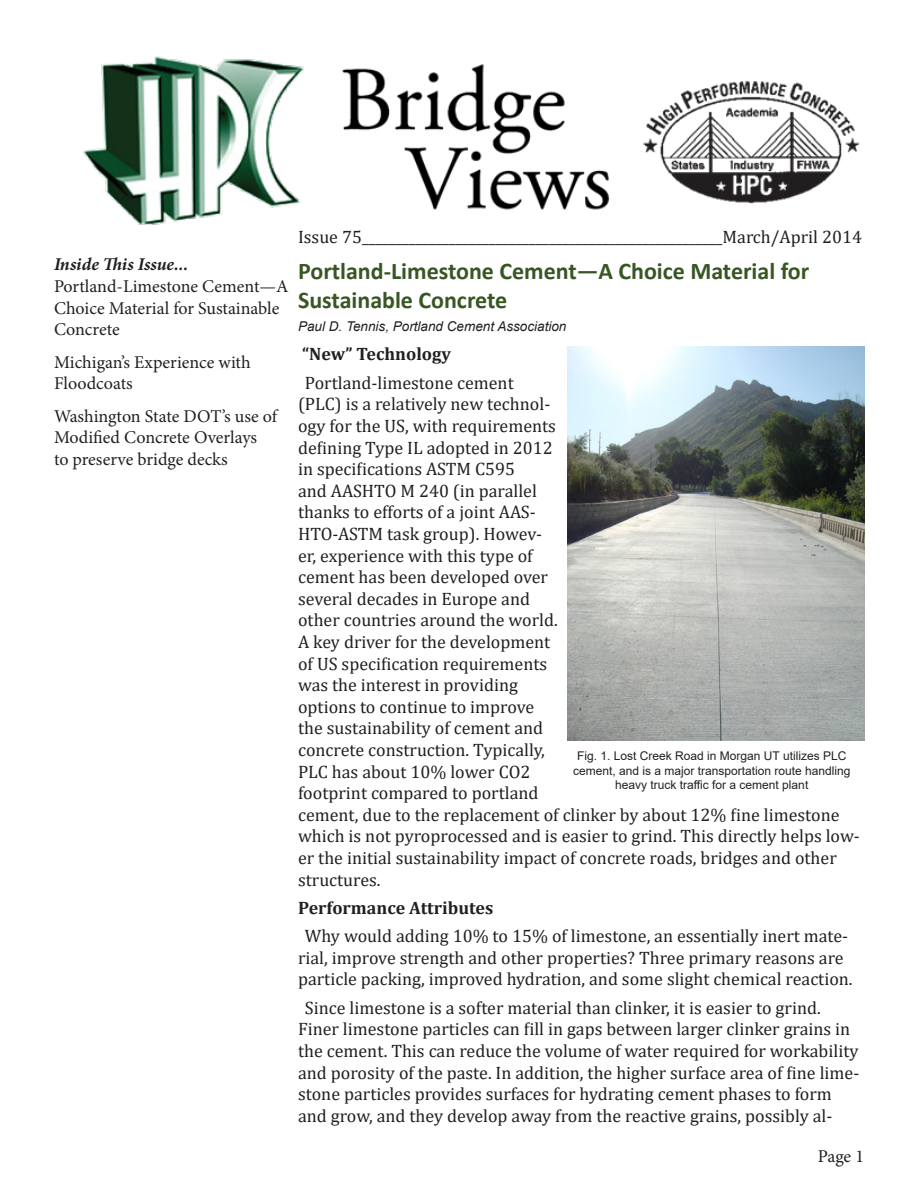
<style>
.page{position:relative;width:918px;height:1188px;background:#fff}
.page>*{position:absolute;margin:0;border:0;box-sizing:border-box;transform-origin:0 0}
.Article_Title{font:700 24px/28.8px "Calibri";color:#385623}
.Body{font:18px/21.6px "Cambria";color:#231f20}
.t1{font:18px/21.6px "Minion Pro";color:#231f20}
.Sub_Heading{font:700 18px "Cambria";color:#231f20}
.t2{font:italic 700 18px "Minion Pro";color:#231f20}
.Author{font:italic 13.5px "Arial";color:#231f20}
.Figure_Text{font:12px/14.4px "Arial";color:#231f20;text-align:center}
</style>
<div class="page">
<img style="left:83px;top:56px;width:777px;height:169px">
<img style="left:567px;top:346px;width:297px;height:395px">
<p class="t2" style="left:54px;top:252px;width:136px">Inside This Issue...</p>
<p class="t1" style="left:54px;top:276px;width:236px">Portland-Limestone Cement—A<br>Choice Material for Sustainable<br>Concrete</p>
<p class="t1" style="left:54px;top:351px;width:198px">Michigan’s Experience with<br>Floodcoats</p>
<p class="t1" style="left:54px;top:405px;width:225px">Washington State DOT’s use of<br>Modified Concrete Overlays<br>to preserve bridge decks</p>
<p class="Body" style="left:298px;top:226px;width:565px">Issue 75______________________________________________________March/April 2014</p>
<p class="Article_Title" style="left:298px;top:257px;width:513px">Portland-Limestone Cement—A Choice Material for<br>Sustainable Concrete</p>
<p class="Author" style="left:298px;top:318px;width:270px">Paul D. Tennis, Portland Cement Association</p>
<p class="Sub_Heading" style="left:302px;top:342px;width:151px">“New” Technology</p>
<p class="Body" style="left:298px;top:372px;width:563px;text-indent:7px">Portland-limestone cement<br>(PLC) is a relatively new technol-<br>ogy for the US, with requirements<br>defining Type IL adopted in 2012<br>in specifications ASTM C595<br>and AASHTO M 240 (in parallel<br>thanks to efforts of a joint AAS-<br>HTO-ASTM task group). Howev-<br>er, experience with this type of<br>cement has been developed over<br>several decades in Europe and<br>other countries around the world.<br>A key driver for the development<br>of US specification requirements<br>was the interest in providing<br>options to continue to improve<br>the sustainability of cement and<br>concrete construction. Typically,<br>PLC has about 10% lower CO2<br>footprint compared to portland<br>cement, due to the replacement of clinker by about 12% fine limestone which is not pyroprocessed and is easier to grind. This directly helps low&shy;er the initial sustainability impact of concrete roads, bridges and other structures.</p>
<p class="Sub_Heading" style="left:298px;top:895px;width:197px">Performance Attributes</p>
<p class="Body" style="left:298px;top:925px;width:556px;text-align:center">Why would adding 10% to 15% of limestone, an essentially inert mate&shy;rial, improve strength and other properties? Three primary reasons are particle packing, improved hydration, and some slight chemical reaction.</p>
<p class="Body" style="left:298px;top:997px;width:563px;text-indent:7px">Since limestone is a softer material than clinker, it is easier to grind.<br>Finer limestone particles can fill in gaps between larger clinker grains in the cement. This can reduce the volume of water required for workability and porosity of the paste. In addition, the higher surface area of fine lime&shy;stone particles provides surfaces for hydrating cement phases to form and grow, and they develop away from the reactive grains, possibly al-</p>
<p class="Figure_Text" style="left:573px;top:749px;width:279px">Fig. 1. Lost Creek Road in Morgan UT utilizes PLC cement, and is a major transportation route handling heavy truck traffic for a cement plant</p>
<p class="t1" style="left:818px;top:1146px;width:48px">Page 1</p>
</div>
